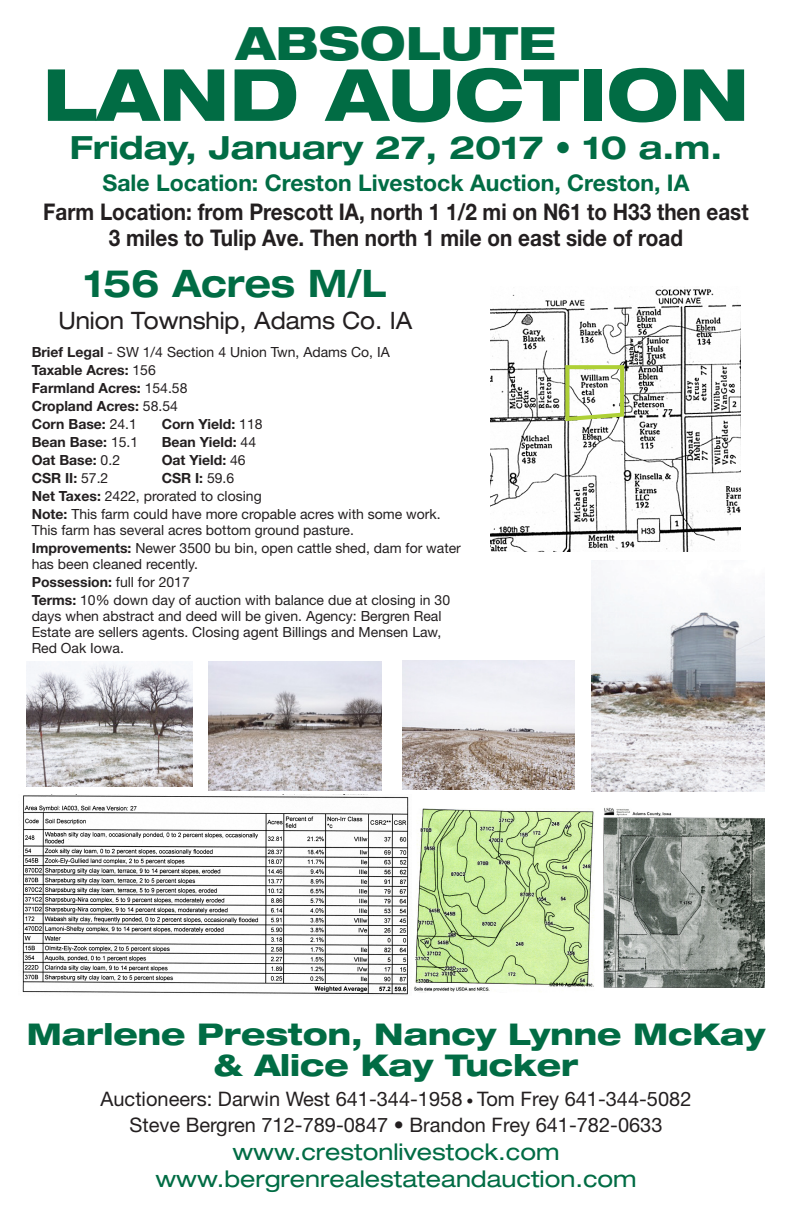
<style>
.page{position:relative;width:792px;height:1224px;background:#fff}
.page>*{position:absolute;margin:0;border:0;box-sizing:border-box;transform-origin:0 0}
.t1{font:800 expanded 72px "Helvetica Neue";color:#016c44}
.t2{font:800 expanded 46px "Helvetica Neue";color:#016c44}
.t3{font:700 expanded 38px "Helvetica Neue";color:#016c44;scale:.91 1}
.t4{font:700 expanded 32px "Helvetica Neue";color:#016c44}
.t5{font:800 expanded 30px/31px "Helvetica Neue";color:#016c44;text-align:center}
.t6{font:expanded 24px "Helvetica Neue";color:#231f20;scale:.91 1}
.t7{font:700 23px/26px "Helvetica Neue";color:#231f20;text-align:center;scale:.9 1}
.t8{font:expanded 23px/27.6px "Helvetica Neue";color:#016c44;text-align:center}
.t9{font:700 23px "Helvetica Neue";color:#016c44}
.t10{font:20px/26px "Helvetica Neue";color:#231f20;text-align:center}
.t11{font:14px/18px "Helvetica Neue";color:#231f20}
.t12{font:700 14px/18px "Helvetica Neue";color:#231f20}
.s1{font-weight:400}
.s2{font-weight:700}
.s3{font-size:14px}
</style>
<div class="page">
<img style="left:412px;top:808px;width:182px;height:184px">
<img style="left:22px;top:795px;width:387px;height:200px">
<img style="left:603px;top:807px;width:162px;height:181px">
<img style="left:27px;top:662px;width:166px;height:124px">
<img style="left:402px;top:660px;width:173px;height:130px">
<img style="left:208px;top:661px;width:173px;height:130px">
<img style="left:592px;top:581px;width:173px;height:211px">
<img style="left:491px;top:289px;width:250px;height:262px">
<svg style="left:563px;top:363px;width:63px;height:60px"></svg>
<h2 class="t2" style="left:236px;top:14px;width:321px">Absolute</h2>
<h1 class="t1" style="left:43px;top:49px;width:708px">Land Auction</h1>
<h3 class="t4" style="left:70px;top:128px;width:654px">Friday, January 27, 2017 • 10 a.m.</h3>
<h3 class="t9" style="left:103px;top:169px;width:588px">Sale Location: Creston Livestock Auction, Creston, IA</h3>
<h3 class="t7" style="left:43px;top:199px;width:785px">Farm Location: from Prescott IA, north 1 1/2 mi on N61 to H33 then east<br>3 miles to Tulip Ave. Then north 1 mile on east side of road</h3>
<h3 class="t3" style="left:84px;top:259px;width:334px">156 Acres M/L</h3>
<h3 class="t6" style="left:58px;top:306px;width:390px">Union Township, Adams Co. IA</h3>
<p class="t12" style="left:32px;top:342px;width:360px">Brief Legal <span class="s1">- SW 1/4 Section 4 Union Twn, Adams Co, IA<br></span>Taxable Acres: <span class="s1">156<br></span>Farmland Acres: <span class="s1">154.58<br></span>Cropland Acres: <span class="s1">58.54<br></span>Corn Base: <span class="s1">24.1</span></p>
<p class="t12" style="left:162px;top:414px;width:102px">Corn Yield: <span class="s1">118</span></p>
<p class="t12" style="left:32px;top:432px;width:108px">Bean Base: <span class="s1">15.1</span></p>
<p class="t12" style="left:162px;top:432px;width:96px">Bean Yield: <span class="s1">44</span></p>
<p class="t12" style="left:32px;top:450px;width:90px">Oat Base: <span class="s1">0.2</span></p>
<p class="t12" style="left:162px;top:450px;width:86px">Oat Yield: <span class="s1">46</span></p>
<p class="t12" style="left:32px;top:468px;width:78px">CSR II: <span class="s1">57.2</span></p>
<p class="t11" style="left:32px;top:468px;width:410px;text-indent:130px"><span class="s2">CSR I:</span> 59.6<br><span class="s2">Net Taxes:</span> 2422, prorated to closing<br><span class="s2">Note:</span> This farm could have more cropable acres with some work.</p>
<p class="t11" style="left:32px;top:520px;width:431px">This farm has several acres bottom ground pasture.<br><span class="s2">Improvements:</span> Newer 3500 bu bin, open cattle shed, dam for water</p>
<p class="t11" style="left:32px;top:554px;width:420px">has been cleaned recently.<br><span class="s2">Possession:</span> full for 2017<br><span class="s2">Terms:</span> 10% down day of auction with balance due at closing in 30</p>
<p class="t11" style="left:32px;top:607px;width:411px;line-height:16.4px;text-align:justify">days when abstract and deed will be given. Agency: Bergren Real Estate are sellers agents. Closing agent Billings and Mensen Law, Red Oak Iowa.</p>
<h3 class="t5" style="left:27px;top:1018px;width:740px">Marlene Preston, Nancy Lynne McKay &amp; Alice Kay Tucker</h3>
<h3 class="t10" style="left:101px;top:1086px;width:592px">Auctioneers: Darwin West 641-344-1958 <span class="s3">•</span> Tom Frey 641-344-5082<br>Steve Bergren 712-789-0847 • Brandon Frey 641-782-0633</h3>
<h3 class="t8" style="left:155px;top:1138px;width:483px">www.crestonlivestock.com www.bergrenrealestateandauction.com</h3>
</div>
